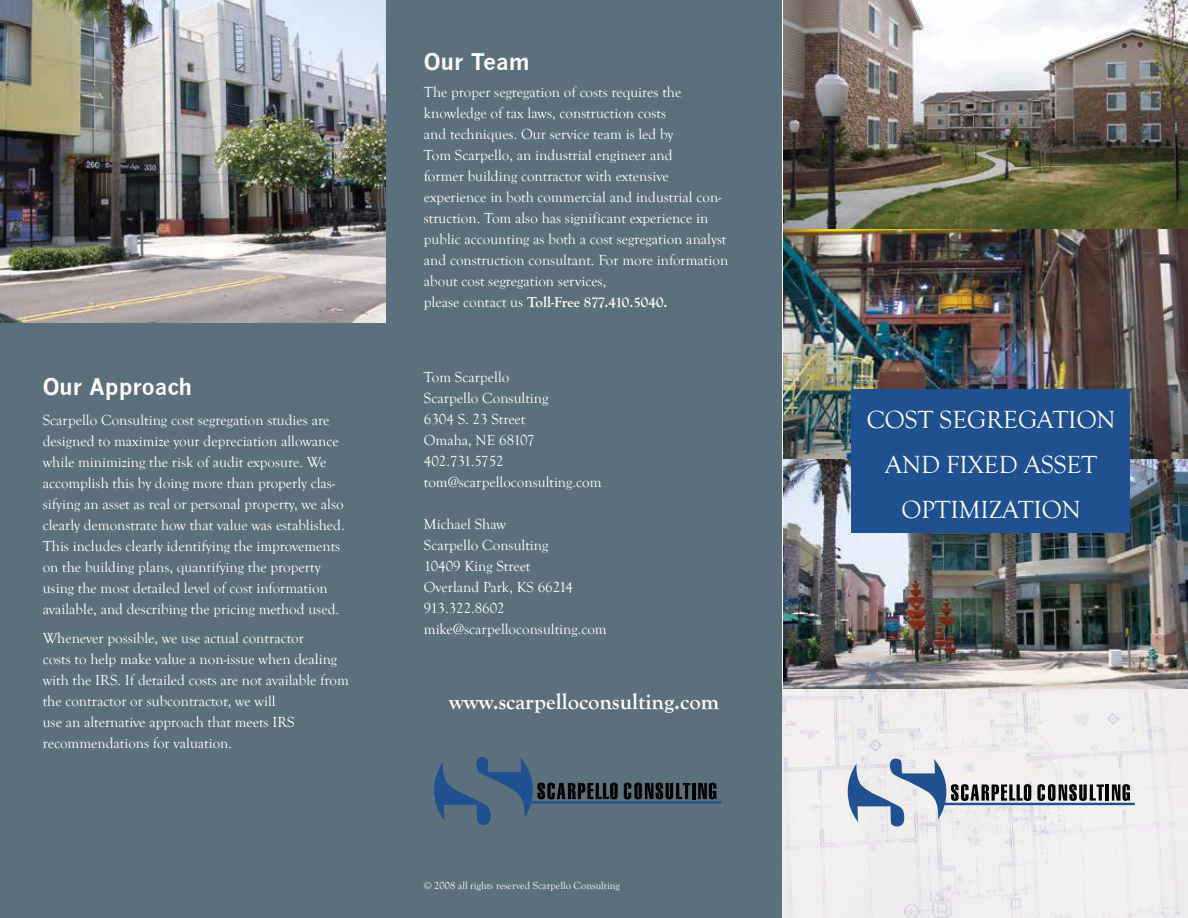
<style>
.page{position:relative;width:1188px;height:918px;background:#fff}
.page>*{position:absolute;margin:0;border:0;box-sizing:border-box;transform-origin:0 0}
.t1{font:25.5px/45px "Goudy Old Style T";color:#fff}
.t2{font:700 22.5px "Goudy Old Style T";color:#fff}
.t3{font:700 22.5px "News Gothic";color:#fff}
.t4{font:15px/21px "Goudy Old Style T";color:#fff}
.t5{font:10.5px "Goudy Old Style T";color:#fff}
.s1{font-weight:700}
</style>
<div class="page">
<img style="left:782px;top:0;width:406px;height:918px">
<div style="left:0;top:321px;width:385px;height:597px;background:#5c6f7c"></div>
<div style="left:385px;top:0;width:397px;height:918px;background:#5c6f7c"></div>
<img style="left:0;top:0;width:385px;height:323px">
<div style="left:852px;top:390px;width:278px;height:143px;background:#1f508f"></div>
<hr style="left:944px;top:803px;width:191px;height:2px;background:#1f508f">
<svg style="left:1037px;top:784px;width:67px;height:17px"></svg>
<hr style="left:1106px;top:784px;width:3px;height:17px;background:#000">
<svg style="left:1112px;top:784px;width:18px;height:17px"></svg>
<svg style="left:848px;top:759px;width:183px;height:67px;background:#b7becc"></svg>
<hr style="left:530px;top:801px;width:191px;height:3px;background:#1f508f">
<svg style="left:624px;top:783px;width:66px;height:16px"></svg>
<hr style="left:692px;top:783px;width:3px;height:16px;background:#000">
<svg style="left:698px;top:783px;width:18px;height:16px"></svg>
<svg style="left:434px;top:757px;width:184px;height:68px"></svg>
<h2 class="t3" style="left:43px;top:373px;width:151px">Our Approach</h2>
<p class="t4" style="left:43px;top:410px;width:303px">Scarpello Consulting cost segregation studies are designed to maximize your depreciation allowance while minimizing the risk of audit exposure. We accomplish this by doing more than properly clas&shy;sifying an asset as real or personal property, we also clearly demonstrate how that value was established.<br>This includes clearly identifying the improvements on the building plans, quantifying the property using the most detailed level of cost information available, and describing the pricing method used.</p>
<p class="t4" style="left:43px;top:628px;width:308px">Whenever possible, we use actual contractor<br>costs to help make value a non-issue when dealing with the IRS. If detailed costs are not available from the contractor or subcontractor, we will<br>use an alternative approach that meets IRS recommendations for valuation.</p>
<h2 class="t3" style="left:424px;top:48px;width:107px">Our Team</h2>
<p class="t4" style="left:424px;top:82px;width:306px">The proper segregation of costs requires the knowledge of tax laws, construction costs<br>and techniques. Our service team is led by<br>Tom Scarpello, an industrial engineer and<br>former building contractor with extensive experience in both commercial and industrial con&shy;struction. Tom also has significant experience in public accounting as both a cost segregation analyst and construction consultant. For more information about cost segregation services,<br>please contact us <span class="s1">Toll-Free 877.410.5040.</span></p>
<p class="t4" style="left:424px;top:367px;width:179px">Tom Scarpello<br>Scarpello Consulting<br>6304 S. 23 Street<br>Omaha, NE 68107<br>402.731.5752 tom@scarpelloconsulting.com</p>
<p class="t4" style="left:424px;top:514px;width:184px">Michael Shaw<br>Scarpello Consulting<br>10409 King Street<br>Overland Park, KS 66214<br>913.322.8602 mike@scarpelloconsulting.com</p>
<h2 class="t2" style="left:449px;top:689px;width:272px">www.scarpelloconsulting.com</h2>
<p class="t5" style="left:424px;top:880px;width:198px">© 2008 all rights reserved Scarpello Consulting</p>
<h1 class="t1" style="left:885px;top:398px;width:211px;text-indent:55px">Segregation an d Fixed Asset</h1>
<h1 class="t1" style="left:901px;top:488px;width:160px">Optimization</h1>
<h1 class="t1" style="left:867px;top:398px;width:35px">Cost</h1>
</div>
